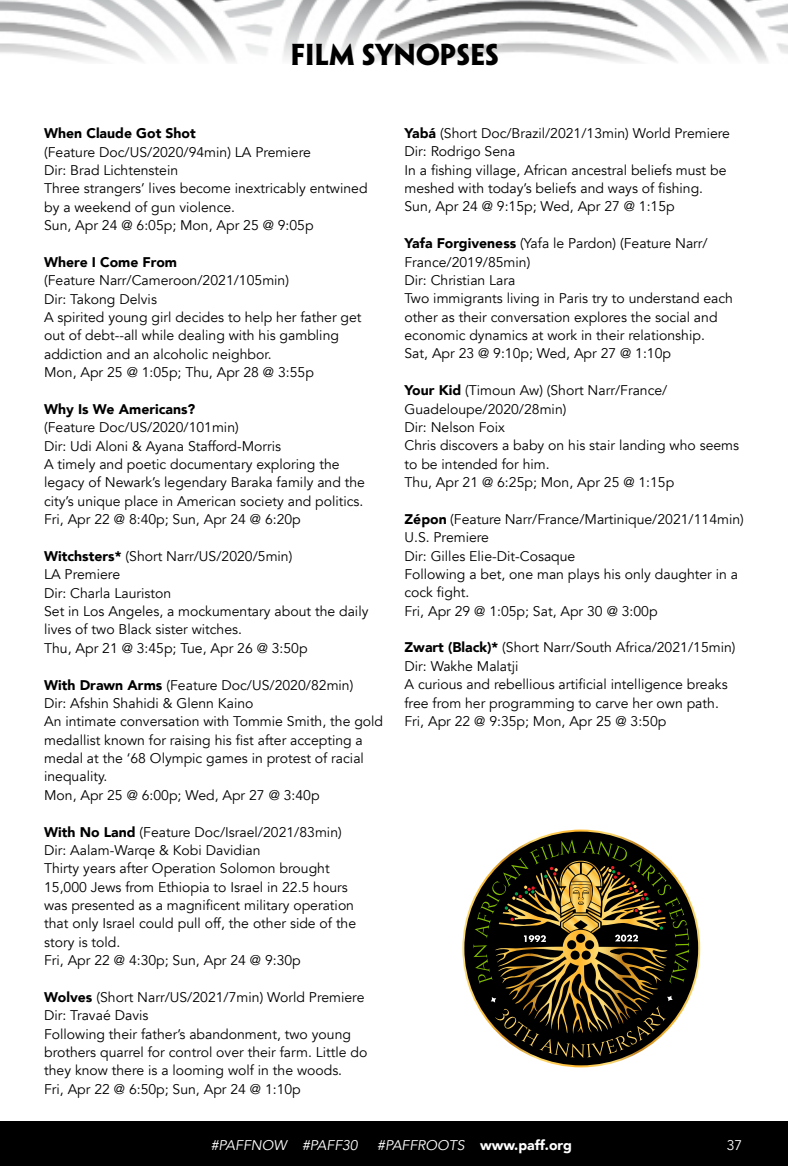
<style>
.page{position:relative;width:788px;height:1166px;background:#fff}
.page>*{position:absolute;margin:0;border:0;box-sizing:border-box;transform-origin:0 0}
.t1{font:700 27.12px "Penumbra Flare Std";letter-spacing:-.01em;color:#000}
.t2{font:14px/18.4px "Avenir";color:#000}
.t3{font:900 14px "Avenir";color:#000}
.t4{font:900 14px "Avenir";color:#fff}
.t5{font:italic 14px "Avenir";color:#fff}
.t6{font:14px "Avenir";color:#fff}
.s1{font-weight:900}
.s2{font-weight:400;font-style:italic}
</style>
<div class="page">
<div style="left:0;top:1121px;width:788px;height:45px;background:#000"></div>
<img style="left:0;top:0;width:788px;height:62px">
<svg style="left:463px;top:830px;width:236px;height:236px;background:#2d2511"></svg>
<svg style="left:473px;top:839px;width:216px;height:218px;background:#51482d"></svg>
<h1 class="t1" style="left:290px;top:38px;width:210px">FILM SYNOPSES</h1>
<p class="t3" style="left:44px;top:121px;width:153px">When Claude Got Shot</p>
<p class="t2" style="left:44px;top:143px;width:325px">(Feature Doc/US/2020/94min) LA Premiere<br>Dir: Brad Lichtenstein<br>Three strangers’ lives become inextricably entwined by a weekend of gun violence.<br>Sun, Apr 24 @ 6:05p; Mon, Apr 25 @ 9:05p</p>
<p class="t3" style="left:44px;top:250px;width:134px">Where I Come From</p>
<p class="t2" style="left:44px;top:271px;width:319px">(Feature Narr/Cameroon/2021/105min)<br>Dir: Takong Delvis<br>A spirited young girl decides to help her father get out of debt--all while dealing with his gambling addiction and an alcoholic neighbor.<br>Mon, Apr 25 @ 1:05p; Thu, Apr 28 @ 3:55p</p>
<p class="t3" style="left:44px;top:397px;width:153px">Why Is We Americans?</p>
<p class="t2" style="left:44px;top:418px;width:322px">(Feature Doc/US/2020/101min)<br>Dir: Udi Aloni &amp; Ayana Stafford-Morris<br>A timely and poetic documentary exploring the legacy of Newark’s legendary Baraka family and the city’s unique place in American society and politics.<br>Fri, Apr 22 @ 8:40p; Sun, Apr 24 @ 6:20p</p>
<p class="t2" style="left:44px;top:547px;width:326px"><span class="s1">Witchsters*</span> (Short Narr/US/2020/5min)<br>LA Premiere<br>Dir: Charla Lauriston<br>Set in Los Angeles, a mockumentary about the daily lives of two Black sister witches.<br>Thu, Apr 21 @ 3:45p; Tue, Apr 26 @ 3:50p</p>
<p class="t2" style="left:44px;top:675px;width:340px"><span class="s1">With Drawn Arms</span> (Feature Doc/US/2020/82min)<br>Dir: Afshin Shahidi &amp; Glenn Kaino<br>An intimate conversation with Tommie Smith, the gold medallist known for raising his fist after accepting a medal at the ‘68 Olympic games in protest of racial inequality.<br>Mon, Apr 25 @ 6:00p; Wed, Apr 27 @ 3:40p</p>
<p class="t2" style="left:44px;top:822px;width:313px"><span class="s1">With No Land</span> (Feature Doc/Israel/2021/83min)<br>Dir: Aalam-Warqe &amp; Kobi Davidian<br>Thirty years after Operation Solomon brought 15,000 Jews from Ethiopia to Israel in 22.5 hours was presented as a magnificent military operation that only Israel could pull off, the other side of the story is told.<br>Fri, Apr 22 @ 4:30p; Sun, Apr 24 @ 9:30p</p>
<p class="t2" style="left:44px;top:988px;width:325px"><span class="s1">Wolves</span> (Short Narr/US/2021/7min) World Premiere Dir: Travaé Davis<br>Following their father’s abandonment, two young brothers quarrel for control over their farm. Little do they know there is a looming wolf in the woods.<br>Fri, Apr 22 @ 6:50p; Sun, Apr 24 @ 1:10p</p>
<p class="t2" style="left:404px;top:124px;width:327px"><span class="s1">Yabá</span> (Short Doc/Brazil/2021/13min) World Premiere Dir: Rodrigo Sena<br>In a fishing village, African ancestral beliefs must be meshed with today’s beliefs and ways of fishing.<br>Sun, Apr 24 @ 9:15p; Wed, Apr 27 @ 1:15p</p>
<p class="t2" style="left:404px;top:234px;width:330px"><span class="s1">Yafa Forgiveness</span> (Yafa le Pardon) (Feature Narr/ France/2019/85min)<br>Dir: Christian Lara<br>Two immigrants living in Paris try to understand each other as their conversation explores the social and economic dynamics at work in their relationship.<br>Sat, Apr 23 @ 9:10p; Wed, Apr 27 @ 1:10p</p>
<p class="t2" style="left:404px;top:381px;width:336px"><span class="s1">Your Kid</span> (Timoun Aw) (Short Narr/France/<br>Guadeloupe/2020/28min)<br>Dir: Nelson Foix<br>Chris discovers a baby on his stair landing who seems to be intended for him.<br>Thu, Apr 21 @ 6:25p; Mon, Apr 25 @ 1:15p</p>
<p class="t2" style="left:404px;top:510px;width:341px"><span class="s1">Zépon</span> (Feature Narr/France/Martinique/2021/114min)<br>U.S. Premiere<br>Dir: Gilles Elie-Dit-Cosaque<br>Following a bet, one man plays his only daughter in a cock fight.<br>Fri, Apr 29 @ 1:05p; Sat, Apr 30 @ 3:00p</p>
<p class="t2" style="left:404px;top:638px;width:332px"><span class="s1">Zwart (Black)*</span> (Short Narr/South Africa/2021/15min)<br>Dir: Wakhe Malatji<br>A curious and rebellious artificial intelligence breaks free from her programming to carve her own path.<br>Fri, Apr 22 @ 9:35p; Mon, Apr 25 @ 3:50p</p>
<p class="t5" style="left:211px;top:1137px;width:148px">#PAFFNOW #PAFF30</p>
<p class="t4" style="left:377px;top:1133px;width:196px"><span class="s2">#PAFFROOTS</span> www.paff.org</p>
<p class="t6" style="left:726px;top:1137px;width:17px">37</p>
</div>
